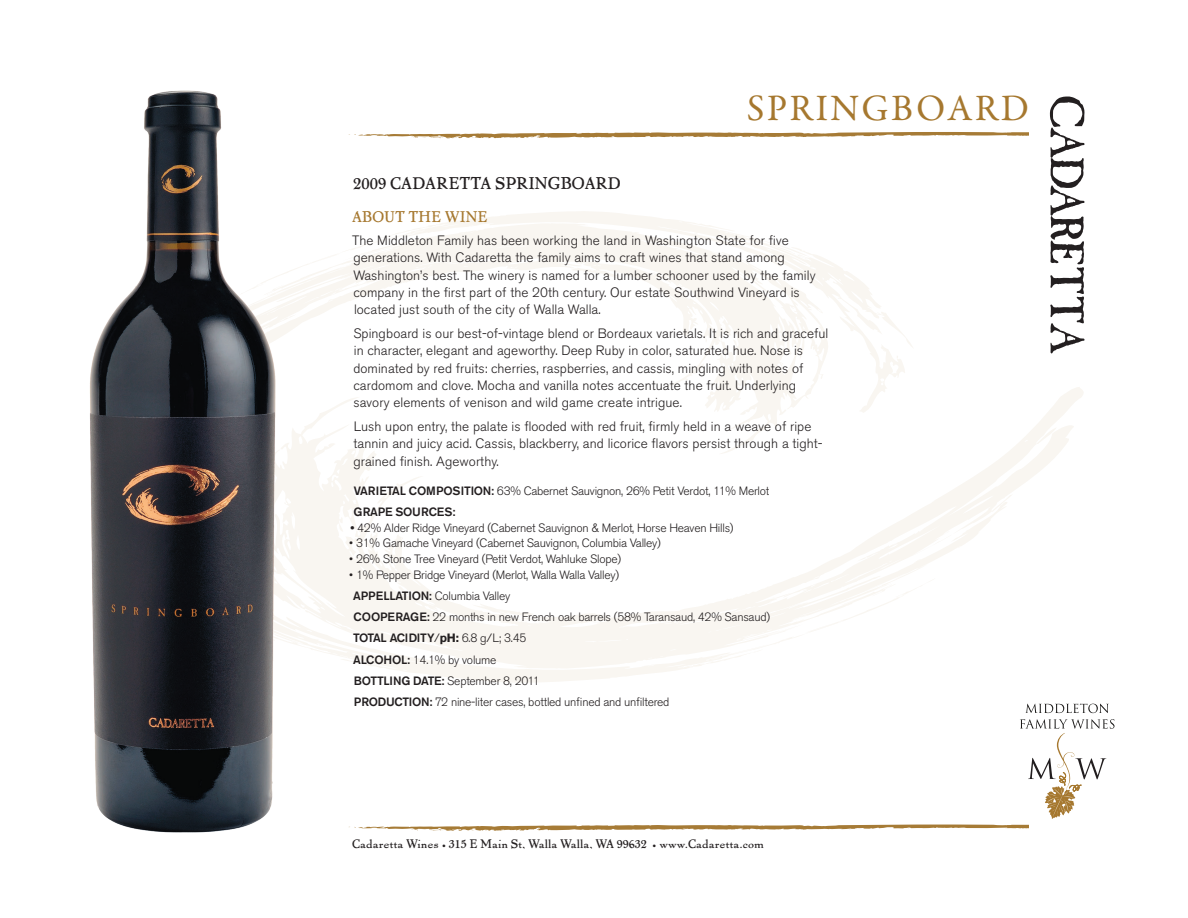
<style>
.page{position:relative;width:1188px;height:918px;background:#fff}
.page>*{position:absolute;margin:0;border:0;box-sizing:border-box;transform-origin:0 0}
.t1{font:37.5px "Garamond Premr Pro";letter-spacing:.06em;color:#a6782f}
.t2{font:16.5px "LTC Pabst Oldstyle";letter-spacing:.005em;color:#231f20}
.t3{font:15px "LTC Pabst Oldstyle";letter-spacing:.005em;color:#a6782f}
.t4{font:300 13.5px/17.2px "Akzidenz Grotesk BE";letter-spacing:.005em;color:#231f20}
.t5{font:300 12px/21.1px "Akzidenz Grotesk BE";letter-spacing:-.02em;color:#231f20}
.t6{font:12px "LTC Pabst Oldstyle";color:#231f20}
.s1{font-weight:500}
.s2{font-weight:700}
</style>
<div class="page">
<svg style="left:447px;top:211px;width:465px;height:176px"></svg>
<svg style="left:322px;top:223px;width:512px;height:164px"></svg>
<svg style="left:392px;top:669px;width:288px;height:14px;fill:#f9f6f1"></svg>
<svg style="left:322px;top:387px;width:761px;height:282px"></svg>
<svg style="left:348px;top:132px;width:680px;height:7px"></svg>
<svg style="left:1050px;top:97px;width:34px;height:256px"></svg>
<img style="left:90px;top:90px;width:232px;height:743px">
<svg style="left:1025px;top:704px;width:84px;height:9px"></svg>
<svg style="left:349px;top:719px;width:765px;height:112px"></svg>
<h1 class="t1" style="left:747px;top:86px;width:284px">SPRINGBOARD</h1>
<p class="t2" style="left:353px;top:173px;width:269px">2009 CADARETTA SpRingboARD</p>
<p class="t3" style="left:352px;top:207px;width:137px">About THE WINE</p>
<p class="t4" style="left:352px;top:232px;width:465px">The Middleton Family has been working the land in Washington State for five generations. With Cadaretta the family aims to craft wines that stand among Washington’s best. The winery is named for a lumber schooner used by the family company in the first part of the 20th century. Our estate Southwind Vineyard is located just south of the city of Walla Walla.</p>
<p class="t4" style="left:353px;top:325px;width:476px">Spingboard is our best-of-vintage blend or Bordeaux varietals. It is rich and graceful in character, elegant and ageworthy. Deep Ruby in color, saturated hue. Nose is dominated by red fruits: cherries, raspberries, and cassis, mingling with notes of cardomom and clove. Mocha and vanilla notes accentuate the fruit. Underlying savory elements of venison and wild game create intrigue.</p>
<p class="t4" style="left:353px;top:418px;width:471px">Lush upon entry, the palate is flooded with red fruit, firmly held in a weave of ripe tannin and juicy acid. Cassis, blackberry, and licorice flavors persist through a tight&shy;grained finish. Ageworthy.</p>
<p class="t5" style="left:353px;top:480px;width:417px"><span class="s1">VARIETAL COMPOSITION:</span> 63% Cabernet Sauvignon, 26% Petit Verdot, 11% Merlot<br><span class="s1">GRAPE SOURCES:</span></p>
<p class="t5" style="left:350px;top:517px;width:385px"><span class="s1">•</span> 42% Alder Ridge Vineyard (Cabernet Sauvignon &amp; Merlot, Horse Heaven Hills)</p>
<p class="t5" style="left:349px;top:533px;width:313px">• 31% Gamache Vineyard (Cabernet Sauvignon, Columbia Valley)</p>
<p class="t5" style="left:349px;top:549px;width:273px">• 26% Stone Tree Vineyard (Petit Verdot, Wahluke Slope)</p>
<p class="t5" style="left:353px;top:564px;width:419px;text-indent:-4px">• 1% Pepper Bridge Vineyard (Merlot, Walla Walla Valley)<br><span class="s1">APPELLATION:</span> Columbia Valley<br><span class="s1">COOPERAGE:</span> 22 months in new French oak barrels (58% Taransaud, 42% Sansaud)<br><span class="s1">TOTAL Aci dity</span>/<span class="s2">pH:</span> 6.8 g/L; 3.45<br><span class="s1">ALCOHOL:</span> 14.1% by volume<br><span class="s1">BOTTLING DATE:</span> September 8, 2011<br><span class="s1">PRODUCTION:</span> 72 nine-liter cases, bottled unfined and unfiltered</p>
<p class="t6" style="left:352px;top:836px;width:413px">Cadaretta Wines • 315 E Main St, Walla Walla, WA 99632 • www.Cadaretta.com</p>
</div>
